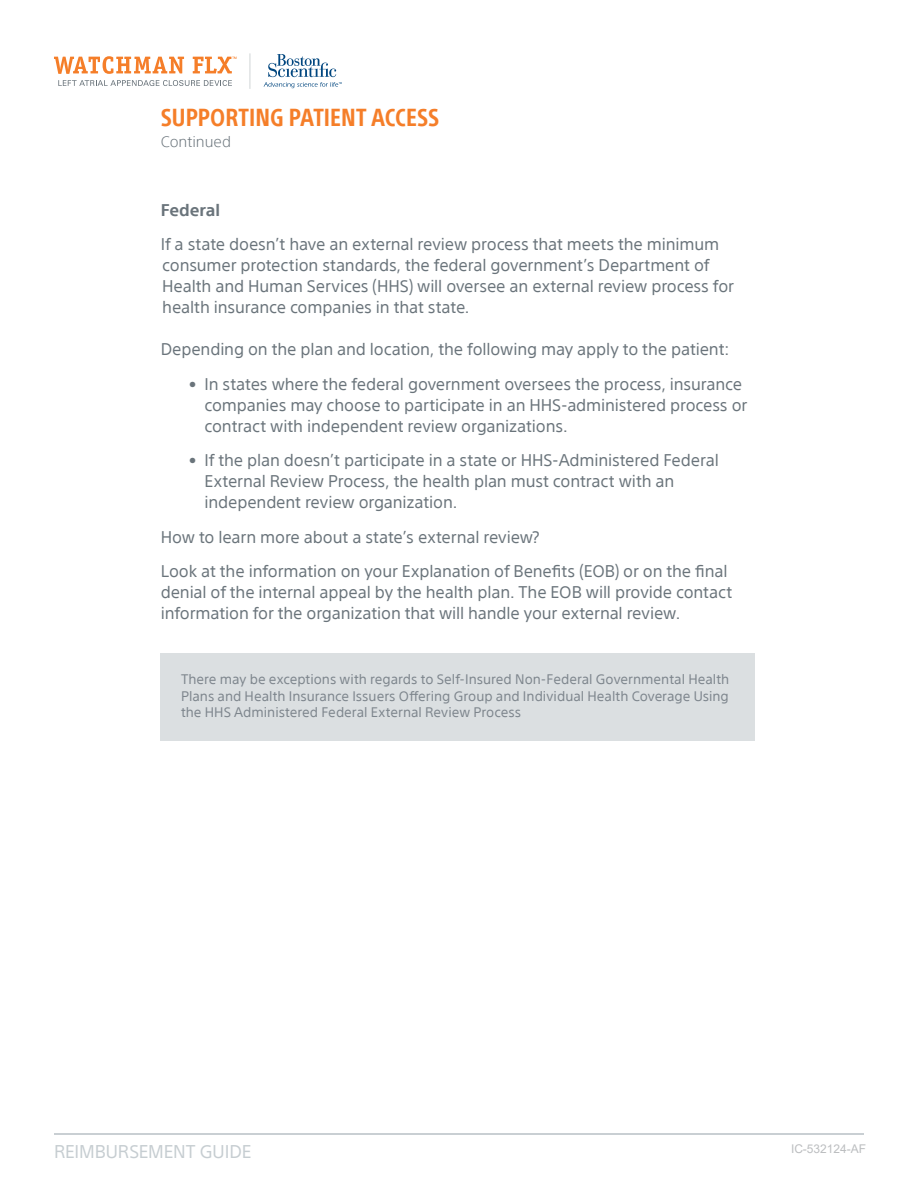
<style>
.page{position:relative;width:918px;height:1188px;background:#fff}
.page>*{position:absolute;margin:0;border:0;box-sizing:border-box;transform-origin:0 0}
.t1{font:700 condensed 24px "SST";color:#f57e29}
.t2{font:18px "SST";letter-spacing:-.005em;color:#c6cdd1}
.t3{font:16.5px/21px "SST";letter-spacing:-.01em;color:#6a747b}
.t4{font:700 16.5px "SST";letter-spacing:-.005em;color:#6a747b}
.t5{font:300 15px "SST";color:#6a747b}
.t6{font:13.5px/16.5px "SST";color:#5d6770;text-align:justify}
.t7{font:12px "Arial";letter-spacing:-.005em;color:#bcbec0}
</style>
<div class="page">
<hr style="left:54px;top:1133px;width:810px;height:2px;background:#c6cdd1">
<hr style="left:249px;top:54px;width:2px;height:34px;background:#d7dbdc">
<svg style="left:264px;top:54px;width:78px;height:34px"></svg>
<svg style="left:54px;top:56px;width:130px;height:18px"></svg>
<svg style="left:193px;top:57px;width:44px;height:16px"></svg>
<svg style="left:58px;top:80px;width:174px;height:6px"></svg>
<div style="left:161px;top:653px;width:594px;height:88px;background:#dbdfe1"></div>
<h1 class="t1" style="left:161px;top:104px;width:280px">SUPPORTING PATIENT ACCESS</h1>
<p class="t5" style="left:161px;top:132px;width:72px">Continued</p>
<p class="t4" style="left:161px;top:200px;width:61px">Federal</p>
<p class="t3" style="left:161px;top:234px;width:575px">If a state doesn’t have an external review process that meets the minimum consumer protection standards, the federal government’s Department of Health and Human Services (HHS) will oversee an external review process for health insurance companies in that state.</p>
<p class="t3" style="left:161px;top:339px;width:570px">Depending on the plan and location, the following may apply to the patient:</p>
<p class="t3" style="left:205px;top:373px;width:544px;text-indent:-16px">• In states where the federal government oversees the process, insurance companies may choose to participate in an HHS-administered process or contract with independent review organizations.</p>
<p class="t3" style="left:205px;top:450px;width:516px;text-indent:-16px">• If the plan doesn’t participate in a state or HHS-Administered Federal<br>External Review Process, the health plan must contract with an independent review organization.</p>
<p class="t3" style="left:161px;top:520px;width:568px;line-height:34.5px">How to learn more about a state’s external review?<br>Look at the information on your Explanation of Benefits (EOB) or on the final</p>
<p class="t3" style="left:161px;top:582px;width:573px">denial of the internal appeal by the health plan. The EOB will provide contact information for the organization that will handle your external review.</p>
<p class="t6" style="left:181px;top:671px;width:550px">There may be exceptions with regards to Self-Insured Non-Federal Governmental Health Plans and Health Insurance Issuers Offering Group and Individual Health Coverage Using the HHS Administered Federal External Review Process</p>
<p class="t2" style="left:54px;top:1141px;width:199px">REIMBURSEMENT GUIDE</p>
<p class="t7" style="left:791px;top:1141px;width:77px">IC-532124-AF</p>
</div>
